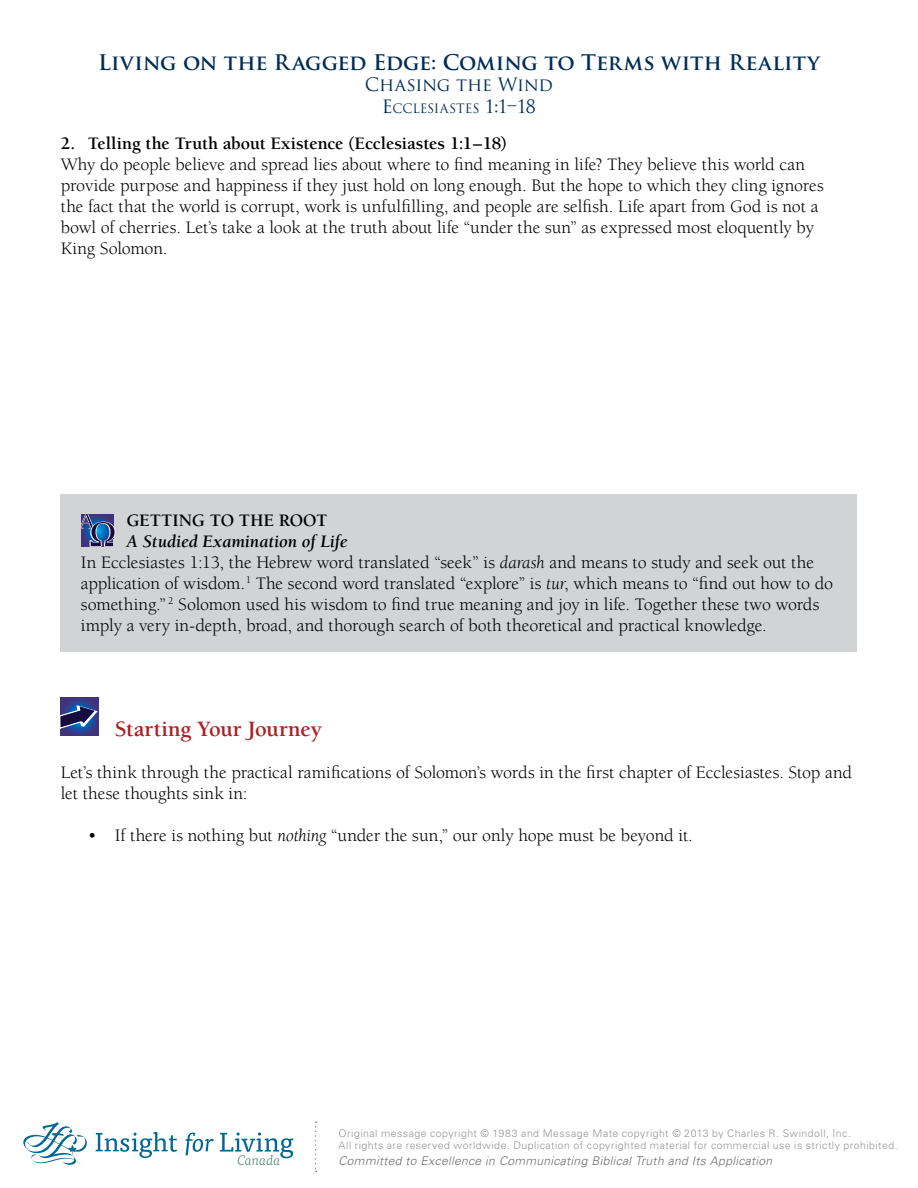
<style>
.page{position:relative;width:918px;height:1188px;background:#fff}
.page>*{position:absolute;margin:0;border:0;box-sizing:border-box;transform-origin:0 0}
.t1{font:700 22.5px "Berkeley";letter-spacing:-.005em;color:#ab2024}
.t2{font:700 21px "Trajan Pro";letter-spacing:.005em;color:#002d56}
.t3{font:18px/21px "Berkeley";letter-spacing:-.005em;color:#000}
.t4{font:700 18px "Berkeley";letter-spacing:-.005em;color:#000}
.t5{font:18px "Trajan Pro";letter-spacing:-.015em;color:#002d56}
.t6{font:12.6px "Trajan";letter-spacing:-.005em;color:#002d56}
.t7{font:italic 300 12px "Univers";letter-spacing:.03em;color:#6d6e71}
.t8{font:300 10.5px/12px "Univers";letter-spacing:.045em;color:#939598}
.s1{font-size:18px}
.s2{font-weight:700;font-style:italic}
.s3{font-style:italic}
</style>
<div class="page">
<svg style="left:23px;top:1122px;width:64px;height:44px"></svg>
<svg style="left:95px;top:1132px;width:82px;height:26px"></svg>
<svg style="left:185px;top:1133px;width:29px;height:22px"></svg>
<svg style="left:220px;top:1132px;width:73px;height:33px"></svg>
<svg style="left:315px;top:1121px;width:1px;height:51px"></svg>
<div style="left:61px;top:494px;width:796px;height:158px;background:#d1d3d4"></div>
<svg style="left:81px;top:514px;width:35px;height:33px"></svg>
<svg style="left:61px;top:698px;width:38px;height:38px"></svg>
<svg style="left:61px;top:706px;width:37px;height:23px"></svg>
<p class="t2" style="left:98px;top:49px;width:723px">Living on the Ragged Edge: Coming to Terms with Reality</p>
<p class="t5" style="left:365px;top:73px;width:190px">Chasing the Wind</p>
<p class="t6" style="left:382px;top:101px;width:156px"><span class="s1">E</span>CCLESIASTES <span class="s1">1:1–18</span></p>
<p class="t4" style="left:61px;top:133px;width:448px">2. Telling the Truth about Existence (Ecclesiastes 1:1–18)</p>
<p class="t3" style="left:61px;top:154px;width:764px">Why do people believe and spread lies about where to find meaning in life? They believe this world can provide purpose and happiness if they just hold on long enough. But the hope to which they cling ignores the fact that the world is corrupt, work is unfulfilling, and people are selfish. Life apart from God is not a bowl of cherries. Let’s take a look at the truth about life “under the sun” as expressed most eloquently by King Solomon.</p>
<p class="t4" style="left:126px;top:511px;width:202px">GETTING TO THE ROOT</p>
<p class="t3" style="left:81px;top:531px;width:754px;text-indent:45px"><span class="s2">A Studied Examination of Life<br></span>In Ecclesiastes 1:13, the Hebrew word translated “seek” is <span class="s3">darash</span> and means to study and seek out the application of wisdom.<sup>1</sup> The second word translated “explore” is <span class="s3">tur</span>, which means to “find out how to do something.” <sup>2</sup> Solomon used his wisdom to find true meaning and joy in life. Together these two words imply a very in-depth, broad, and thorough search of both theoretical and practical knowledge.</p>
<p class="t1" style="left:115px;top:717px;width:209px">Starting Your Journey</p>
<p class="t3" style="left:61px;top:762px;width:793px">Let’s think through the practical ramifications of Solomon’s words in the first chapter of Ecclesiastes. Stop and let these thoughts sink in:</p>
<p class="t3" style="left:88px;top:825px;width:607px">• If there is nothing but <span class="s3">nothing</span> “under the sun,” our only hope must be beyond it.</p>
<p class="t8" style="left:339px;top:1127px;width:561px">Original message copyright © 1983 and Message Mate copyright © 2013 by Charles R. Swindoll, Inc.<br>All rights are reserved worldwide. Duplication of copyrighted material for commercial use is strictly prohibited.</p>
<p class="t7" style="left:339px;top:1154px;width:435px">Committed to Excellence in Communicating Biblical Truth and Its Application</p>
</div>
